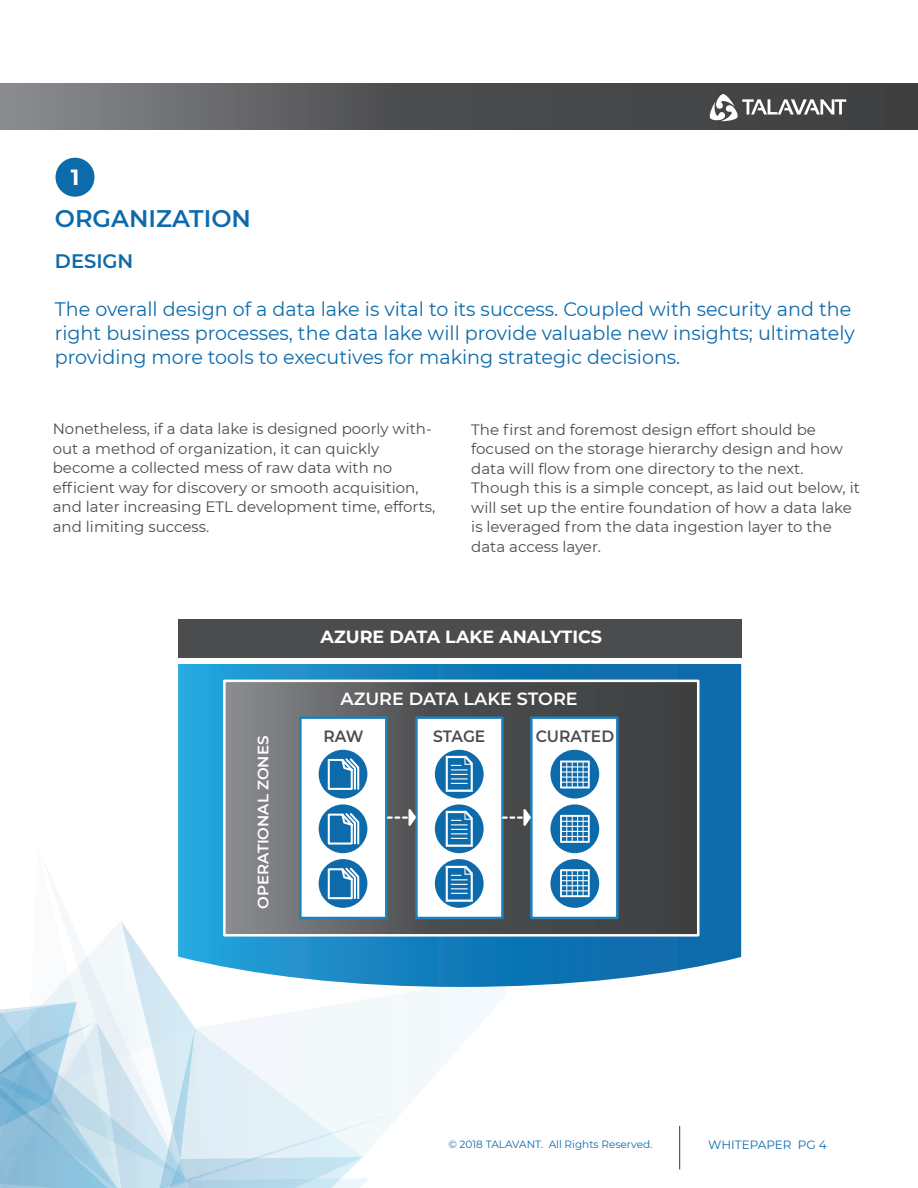
<style>
.page{position:relative;width:918px;height:1188px;background:#fff}
.page>*{position:absolute;margin:0;border:0;box-sizing:border-box;transform-origin:0 0}
.t1{font:600 24px "Montserrat";color:#0d6bac}
.t2{font:700 21.9px "Montserrat";color:#fff}
.t3{font:19.5px/24px "Montserrat";color:#0d6bac}
.t4{font:600 19.5px "Montserrat";color:#0d6bac}
.t5{font:700 17.55px "Montserrat";color:#fff}
.t6{font:600 17.55px "Montserrat";color:#fff}
.t7{font:600 16.35px "Montserrat";letter-spacing:-.005em;color:#4b4c4d;scale:.95 1}
.t8{font:600 15.15px "Montserrat";color:#fff}
.t9{font:15px/19.5px "Montserrat";color:#4b4c4d}
.t10{font:12px "Montserrat";color:#0d6bac}
.t11{font:10.5px "Montserrat";color:#0d6bac}
</style>
<div class="page">
<svg style="left:0;top:83px;width:918px;height:47px;background:#58595b"></svg>
<svg style="left:708px;top:94px;width:138px;height:27px"></svg>
<hr style="left:679px;top:1126px;width:1px;height:43px;background:#4b4c4d">
<svg style="left:421px;top:987px;width:84px;height:103px"></svg>
<div style="left:56px;top:158px;width:39px;height:39px;background:#0d6bac;border-radius:50%"></div>
<svg style="left:178px;top:664px;width:563px;height:323px;background:#2283be"></svg>
<div style="left:178px;top:619px;width:563px;height:39px;background:#4b4c4d"></div>
<svg style="left:227px;top:684px;width:468px;height:249px;background:#525354"></svg>
<div style="left:223px;top:680px;width:476px;height:257px;border:3px solid #fff"></div>
<div style="left:415px;top:716px;width:89px;height:203px;background:#fff;border:3px solid #1c80bb"></div>
<div style="left:530px;top:716px;width:89px;height:203px;background:#fff;border:3px solid #1c80bb"></div>
<div style="left:299px;top:716px;width:89px;height:203px;background:#fff;border:3px solid #1c80bb"></div>
<div style="left:319px;top:750px;width:48px;height:49px;background:#0d6bac;border-radius:50%"></div>
<svg style="left:327px;top:756px;width:34px;height:35px"></svg>
<hr style="left:357px;top:768px;width:2px;height:21px;background:#fff">
<svg style="left:319px;top:804px;width:48px;height:49px"></svg>
<div style="left:435px;top:750px;width:49px;height:49px;background:#0d6bac;border-radius:50%"></div>
<div style="left:435px;top:804px;width:49px;height:49px;background:#0d6bac;border-radius:50%"></div>
<div style="left:435px;top:859px;width:49px;height:49px;background:#0d6bac;border-radius:50%"></div>
<div style="left:550px;top:750px;width:49px;height:49px;background:#0d6bac;border-radius:50%"></div>
<div style="left:550px;top:804px;width:49px;height:49px;background:#0d6bac;border-radius:50%"></div>
<div style="left:550px;top:859px;width:49px;height:49px;background:#0d6bac;border-radius:50%"></div>
<svg style="left:0;top:807px;width:421px;height:381px"></svg>
<svg style="left:503px;top:807px;width:30px;height:25px"></svg>
<svg style="left:446px;top:756px;width:27px;height:36px"></svg>
<svg style="left:446px;top:811px;width:27px;height:36px"></svg>
<svg style="left:446px;top:866px;width:27px;height:36px"></svg>
<svg style="left:560px;top:761px;width:30px;height:27px"></svg>
<svg style="left:560px;top:815px;width:30px;height:28px"></svg>
<svg style="left:560px;top:869px;width:30px;height:28px"></svg>
<h2 class="t2" style="left:71px;top:161px;width:10px">1</h2>
<h1 class="t1" style="left:55px;top:202px;width:198px">ORGANIZATION</h1>
<h3 class="t4" style="left:55px;top:247px;width:80px">DESIGN</h3>
<p class="t3" style="left:55px;top:296px;width:802px">The overall design of a data lake is vital to its success. Coupled with security and the right business processes, the data lake will provide valuable new insights; ultimately providing more tools to executives for making strategic decisions.</p>
<p class="t9" style="left:53px;top:419px;width:384px">Nonetheless, if a data lake is designed poorly with&shy;out a method of organization, it can quickly become a collected mess of raw data with no efficient way for discovery or smooth acquisition, and later increasing ETL development time, efforts, and limiting success.</p>
<p class="t9" style="left:471px;top:419px;width:390px">The first and foremost design effort should be focused on the storage hierarchy design and how data will flow from one directory to the next.<br>Though this is a simple concept, as laid out below, it will set up the entire foundation of how a data lake is leveraged from the data ingestion layer to the data access layer.</p>
<p class="t8" style="left:252px;top:909px;width:175px;rotate:-90deg">OPERATIONAL ZONES</p>
<p class="t5" style="left:321px;top:625px;width:283px">AZURE DATA LAKE ANALYTICS</p>
<p class="t6" style="left:341px;top:686px;width:239px">AZURE DATA LAKE STORE</p>
<p class="t7" style="left:324px;top:725px;width:44px">RAW</p>
<p class="t7" style="left:433px;top:725px;width:56px">STAGE</p>
<p class="t7" style="left:536px;top:725px;width:84px">CURATED</p>
<p class="t11" style="left:448px;top:1137px;width:206px">© 2018 TALAVANT. All Rights Reserved.</p>
<p class="t10" style="left:708px;top:1136px;width:120px">WHITEPAPER PG 4</p>
</div>
